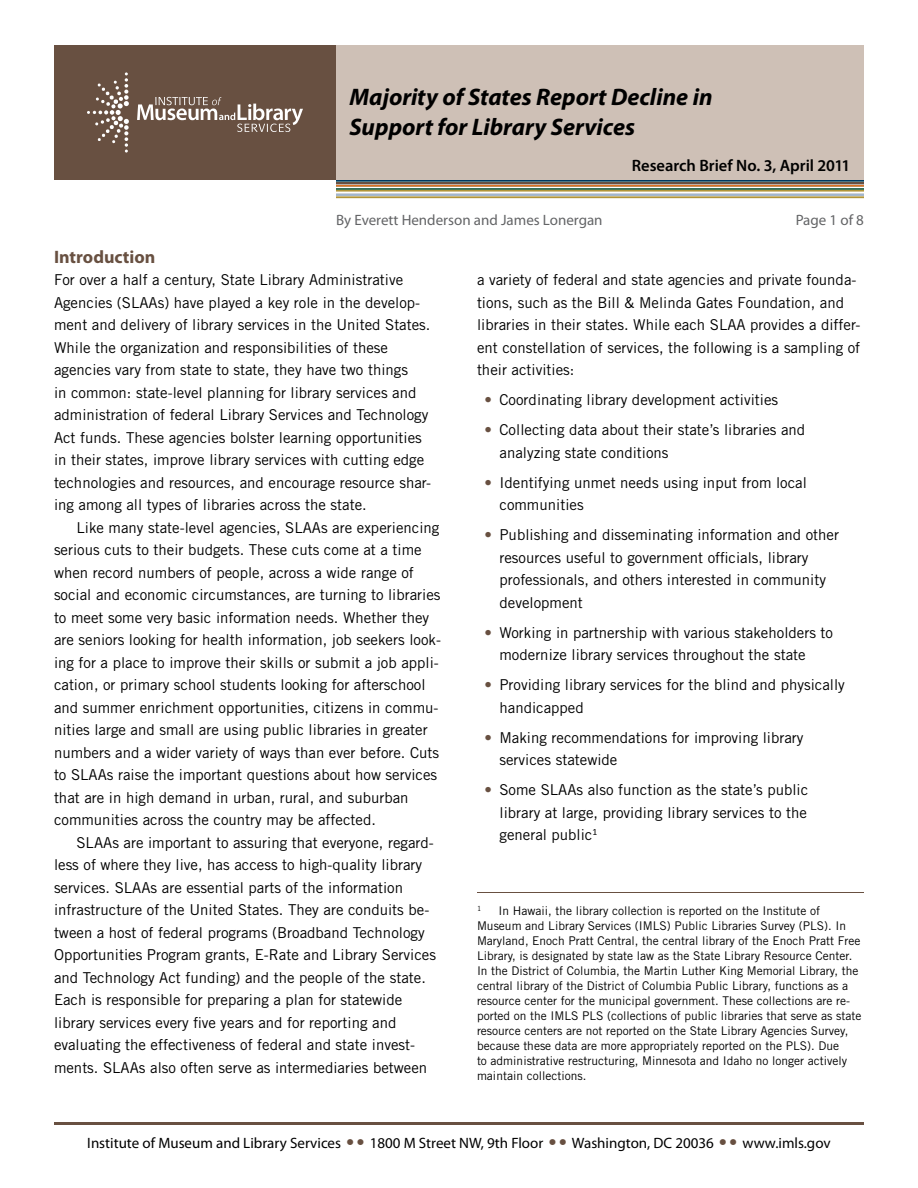
<style>
.page{position:relative;width:918px;height:1188px;background:#fff}
.page>*{position:absolute;margin:0;border:0;box-sizing:border-box;transform-origin:0 0}
.t1{font:italic 700 24px/30px "Myriad Pro";color:#000}
.t2{font:700 18px "Myriad Pro";color:#685041}
.t3{font:600 16.5px "Myriad Pro";letter-spacing:-.005em;color:#000}
.t4{font:15px/22.5px "Trade Gothic LT Std";color:#000}
.t5{font:15px "Myriad Pro";color:#000}
.t6{font:15px "Myriad Pro";color:#636466}
.t7{font:12px/15px "Trade Gothic LT Std";color:#000}
.t8{font:7.05px "Trade Gothic LT Std";color:#000}
.s1{color:#685041}
.s2{font-family:"Trade Gothic LT Std";font-size:16.5px;color:#685041}
</style>
<div class="page">
<hr style="left:54px;top:1122px;width:810px;height:3px;background:#685041">
<div style="left:54px;top:45px;width:282px;height:135px;background:#685041"></div>
<svg style="left:87px;top:72px;width:42px;height:81px"></svg>
<svg style="left:137px;top:97px;width:166px;height:35px"></svg>
<div style="left:336px;top:45px;width:528px;height:135px;background:#cec0b6"></div>
<hr style="left:336px;top:197px;width:528px;height:1px;background:#b1953a">
<hr style="left:336px;top:185px;width:528px;height:2px;background:#e36f1e">
<hr style="left:336px;top:188px;width:528px;height:2px;background:#34715b">
<hr style="left:336px;top:190px;width:528px;height:1px;background:#b1953a">
<hr style="left:336px;top:180px;width:528px;height:2px;background:#003a63">
<hr style="left:336px;top:194px;width:528px;height:2px;background:#a1b6ce">
<hr style="left:336px;top:182px;width:528px;height:2px;background:#685041">
<hr style="left:477px;top:892px;width:387px;height:1px;background:#685041">
<h1 class="t1" style="left:350px;top:81px;width:365px">Majority of States Report Decline in<br>Support for Library Services</h1>
<p class="t3" style="left:632px;top:155px;width:220px">Research Brief No. 3, April 2011</p>
<p class="t6" style="left:336px;top:211px;width:268px">By Everett Henderson and James Lonergan</p>
<p class="t6" style="left:796px;top:211px;width:70px">Page 1 of 8</p>
<p class="t2" style="left:54px;top:245px;width:103px">Introduction</p>
<p class="t4" style="left:54px;top:268px;width:379px">For over a half a century, State Library Administrative Agencies (SLAAs) have played a key role in the develop&shy;ment and delivery of library services in the United States.<br>While the organization and responsibilities of these agencies vary from state to state, they have two things<br>in common: state-level planning for library services and administration of federal Library Services and Technology Act funds. These agencies bolster learning opportunities in their states, improve library services with cutting edge technologies and resources, and encourage resource shar&shy;ing among all types of libraries across the state.</p>
<p class="t4" style="left:54px;top:516px;width:389px;text-indent:22px">Like many state-level agencies, SLAAs are experiencing serious cuts to their budgets. These cuts come at a time when record numbers of people, across a wide range of social and economic circumstances, are turning to libraries to meet some very basic information needs. Whether they are seniors looking for health information, job seekers look&shy;ing for a place to improve their skills or submit a job appli&shy;cation, or primary school students looking for afterschool and summer enrichment opportunities, citizens in commu&shy;nities large and small are using public libraries in greater numbers and a wider variety of ways than ever before. Cuts to SLAAs raise the important questions about how services that are in high demand in urban, rural, and suburban communities across the country may be affected.</p>
<p class="t4" style="left:54px;top:831px;width:384px;text-indent:22px">SLAAs are important to assuring that everyone, regard&shy;less of where they live, has access to high-quality library services. SLAAs are essential parts of the information infrastructure of the United States. They are conduits be&shy;tween a host of federal programs (Broadband Technology Opportunities Program grants, E-Rate and Library Services and Technology Act funding) and the people of the state.<br>Each is responsible for preparing a plan for statewide library services every five years and for reporting and evaluating the effectiveness of federal and state invest&shy;ments. SLAAs also often serve as intermediaries between</p>
<p class="t4" style="left:477px;top:268px;width:385px">a variety of federal and state agencies and private founda&shy;tions, such as the Bill &amp; Melinda Gates Foundation, and libraries in their states. While each SLAA provides a differ&shy;ent constellation of services, the following is a sampling of their activities:</p>
<p class="t4" style="left:484px;top:388px;width:295px"><span class="s1">•</span> Coordinating library development activities</p>
<p class="t4" style="left:500px;top:418px;width:307px;text-indent:-15px"><span class="s1">•</span> Collecting data about their state’s libraries and analyzing state conditions</p>
<p class="t4" style="left:500px;top:471px;width:309px;text-indent:-15px"><span class="s1">•</span> Identifying unmet needs using input from local communities</p>
<p class="t4" style="left:500px;top:523px;width:341px;text-indent:-15px"><span class="s1">•</span> Publishing and disseminating information and other resources useful to government officials, library professionals, and others interested in community development</p>
<p class="t4" style="left:500px;top:621px;width:335px;text-indent:-15px"><span class="s1">•</span> Working in partnership with various stakeholders to modernize library services throughout the state</p>
<p class="t4" style="left:500px;top:673px;width:347px;text-indent:-15px"><span class="s1">•</span> Providing library services for the blind and physically handicapped</p>
<p class="t4" style="left:500px;top:726px;width:306px;text-indent:-15px"><span class="s1">•</span> Making recommendations for improving library services statewide</p>
<p class="t4" style="left:500px;top:778px;width:310px;text-align:justify;text-indent:-15px"><span class="s1">•</span> Some SLAAs also function as the state’s public library at large, providing library services to the general public<sup>1</sup></p>
<p class="t8" style="left:477px;top:904px;width:6px">1</p>
<p class="t7" style="left:477px;top:903px;width:386px;text-indent:22px">In Hawaii, the library collection is reported on the Institute of Museum and Library Services (IMLS) Public Libraries Survey (PLS). In Maryland, Enoch Pratt Central, the central library of the Enoch Pratt Free Library, is designated by state law as the State Library Resource Center.<br>In the District of Columbia, the Martin Luther King Memorial Library, the central library of the District of Columbia Public Library, functions as a resource center for the municipal government. These collections are re&shy;ported on the IMLS PLS (collections of public libraries that serve as state resource centers are not reported on the State Library Agencies Survey, because these data are more appropriately reported on the PLS). Due<br>to administrative restructuring, Minnesota and Idaho no longer actively maintain collections.</p>
<p class="t5" style="left:87px;top:1133px;width:745px">Institute of Museum and Library Services <span class="s2">• •</span> 1800 M Street NW, 9th Floor <span class="s2">• •</span> Washington, DC 20036 <span class="s2">• •</span> www.imls.gov</p>
</div>
